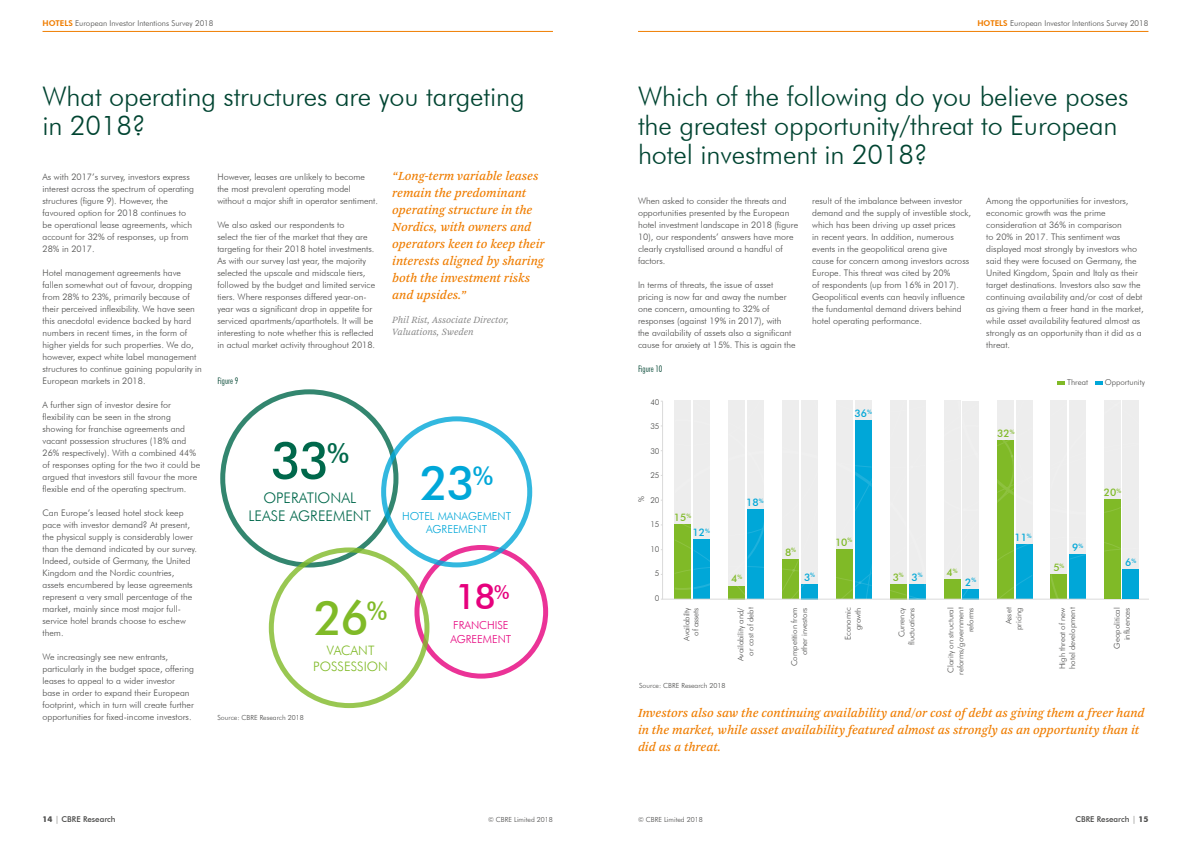
<style>
.page{position:relative;width:1191px;height:842px;background:#fff}
.page>*{position:absolute;margin:0;border:0;box-sizing:border-box;transform-origin:0 0}
.t1{font:500 51px "Futura BT";color:#00684b}
.t2{font:500 47.5px "Futura BT";color:#00a7d8}
.t3{font:500 47.5px "Futura BT";color:#80ba27}
.t4{font:500 35.4px "Futura BT";color:#e6007d}
.t5{font:300 27px/29px "Futura BT";letter-spacing:-.005em;color:#004431}
.t6{font:300 14.7px/17.6px "Futura BT";color:#00684b;text-align:center}
.t7{font:italic 13px/17px "Arnhem Pro";color:#ef7d00}
.t8{font:300 13px/15.6px "Futura BT";color:#80ba27;text-align:center}
.t9{font:300 11px/13.2px "Futura BT";color:#00a7d8;text-align:center}
.t10{font:300 11px/13.2px "Futura BT";color:#e6007d}
.t11{font:500 10.4px "Futura BT";color:#80ba27}
.t12{font:500 10.4px "Futura BT";color:#00a7d8}
.t13{font:italic 10px/12px "Arnhem Pro Blond";color:#878787}
.t14{font:300 9px/12px "Futura BT";color:#4a4a49}
.t15{font:300 condensed 9px "Futura BT";color:#004431}
.t16{font:300 8px/10px "Futura BT";color:#4a4a49;text-align:right}
.t17{font:500 8px "Futura BT";color:#4a4a49}
.t18{font:300 7px "Futura BT";color:#4a4a49}
.t19{font:500 6.1px "Futura BT";color:#80ba27}
.t20{font:500 6.1px "Futura BT";color:#00a7d8}
.s1{font-weight:800;color:#ef7d00}
.s2{font-size:10.4px;color:#00a7d8}
.s3{color:#00a7d8}
.s4{font-weight:700}
.s5{font-weight:300}
</style>
<div class="page">
<hr style="left:43px;top:31px;width:510px;height:1px;background:#ef7d00">
<hr style="left:638px;top:31px;width:510px;height:1px;background:#ef7d00">
<svg style="left:220px;top:389px;width:328px;height:319px"></svg>
<hr style="left:662px;top:401px;width:1px;height:198px;background:#dadada">
<svg style="left:1057px;top:382px;width:8px;height:3px"></svg>
<svg style="left:1095px;top:382px;width:8px;height:3px"></svg>
<hr style="left:662px;top:599px;width:486px;height:1px;background:#dadada">
<svg style="left:674px;top:401px;width:465px;height:198px"></svg>
<p class="t16" style="left:43px;top:18px;width:172px"><span class="s1">HOTELS</span> European Investor Intentions Survey 2018</p>
<p class="t16" style="left:977px;top:18px;width:172px"><span class="s1">HOTELS</span> European Investor Intentions Survey 2018</p>
<h3 class="t5" style="left:43px;top:81px;width:483px">What operating structures are you targeting in 2018?</h3>
<p class="t14" style="left:43px;top:171px;width:153px">As with 2017’s survey, investors express interest across the spectrum of operating structures (figure 9). However, the favoured option for 2018 continues to be operational lease agreements, which account for 32% of responses, up from 28% in 2017.</p>
<p class="t14" style="left:43px;top:267px;width:161px">Hotel management agreements have fallen somewhat out of favour, dropping from 28% to 23%, primarily because of their perceived inflexibility. We have seen this anecdotal evidence backed by hard numbers in recent times, in the form of higher yields for such properties. We do, however, expect white label management structures to continue gaining popularity in European markets in 2018.</p>
<p class="t14" style="left:43px;top:399px;width:159px">A further sign of investor desire for flexibility can be seen in the strong showing for franchise agreements and vacant possession structures (18% and 26% respectively). With a combined 44% of responses opting for the two it could be argued that investors still favour the more flexible end of the operating spectrum.</p>
<p class="t14" style="left:43px;top:507px;width:156px">Can Europe’s leased hotel stock keep pace with investor demand? At present, the physical supply is considerably lower than the demand indicated by our survey.<br>Indeed, outside of Germany, the United Kingdom and the Nordic countries, assets encumbered by lease agreements represent a very small percentage of the market, mainly since most major full&shy;service hotel brands choose to eschew them.</p>
<p class="t14" style="left:43px;top:651px;width:153px">We increasingly see new entrants, particularly in the budget space, offering leases to appeal to a wider investor base in order to expand their European footprint, which in turn will create further opportunities for fixed-income investors.</p>
<p class="t14" style="left:217px;top:171px;width:162px">However, leases are unlikely to become the most prevalent operating model without a major shift in operator sentiment.</p>
<p class="t14" style="left:217px;top:219px;width:159px">We also asked our respondents to<br>select the tier of the market that they are targeting for their 2018 hotel investments.<br>As with our survey last year, the majority selected the upscale and midscale tiers, followed by the budget and limited service tiers. Where responses differed year-on&shy;year was a significant drop in appetite for serviced apartments/aparthotels. It will be interesting to note whether this is reflected in actual market activity throughout 2018.</p>
<p class="t15" style="left:217px;top:375px;width:22px">Figure 9</p>
<h3 class="t7" style="left:392px;top:167px;width:154px">“Long-term variable leases remain the predominant operating structure in the<br>Nordics, with owners and operators keen to keep their interests aligned by sharing both the investment risks and upsides.”</h3>
<p class="t13" style="left:392px;top:314px;width:118px">Phil Rist, Associate Director,<br>Valuations, Sweden</p>
<h1 class="t1" style="left:270px;top:429px;width:80px">33<sup>%</sup></h1>
<h3 class="t6" style="left:248px;top:489px;width:124px">OPERATIONAL<br>LEASE AGREEMENT</h3>
<h2 class="t2" style="left:420px;top:454px;width:75px">23<sup>%</sup></h2>
<p class="t9" style="left:402px;top:510px;width:110px">HOTEL MANAGEMENT<br>AGREEMENT</p>
<h2 class="t3" style="left:314px;top:589px;width:75px">26<sup>%</sup></h2>
<h3 class="t8" style="left:313px;top:643px;width:76px">VACANT<br>POSSESSION</h3>
<p class="t18" style="left:217px;top:713px;width:88px">Source: CBRE Research 2018</p>
<h3 class="t4" style="left:455px;top:575px;width:56px">18<sup>%</sup></h3>
<p class="t10" style="left:450px;top:619px;width:62px">FRANCHISE<br>AGREEMENT</p>
<h3 class="t5" style="left:638px;top:81px;width:492px">Which of the following do you believe poses the greatest opportunity/threat to European hotel investment in 2018?</h3>
<p class="t14" style="left:638px;top:195px;width:162px">When asked to consider the threats and opportunities presented by the European hotel investment landscape in 2018 (figure 10), our respondents’ answers have more clearly crystallised around a handful of factors.</p>
<p class="t14" style="left:638px;top:279px;width:159px">In terms of threats, the issue of asset pricing is now far and away the number one concern, amounting to 32% of responses (against 19% in 2017), with<br>the availability of assets also a significant cause for anxiety at 15%. This is again the</p>
<p class="t15" style="left:638px;top:363px;width:26px">Figure 10</p>
<p class="t14" style="left:812px;top:195px;width:160px">result of the imbalance between investor demand and the supply of investible stock, which has been driving up asset prices<br>in recent years. In addition, numerous events in the geopolitical arena give<br>cause for concern among investors across Europe. This threat was cited by 20%<br>of respondents (up from 16% in 2017).<br>Geopolitical events can heavily influence the fundamental demand drivers behind hotel operating performance.</p>
<p class="t14" style="left:986px;top:195px;width:159px">Among the opportunities for investors, economic growth was the prime consideration at 36% in comparison<br>to 20% in 2017. This sentiment was displayed most strongly by investors who said they were focused on Germany, the United Kingdom, Spain and Italy as their target destinations. Investors also saw the continuing availability and/or cost of debt as giving them a freer hand in the market, while asset availability featured almost as strongly as an opportunity than it did as a threat.</p>
<p class="t16" style="left:1067px;top:377px;width:22px">Threat</p>
<p class="t16" style="left:1104px;top:377px;width:42px">Opportunity</p>
<p class="t16" style="left:650px;top:397px;width:11px">40</p>
<p class="t16" style="left:650px;top:421px;width:11px">35</p>
<p class="t16" style="left:650px;top:446px;width:11px">30</p>
<p class="t16" style="left:650px;top:470px;width:11px">25</p>
<p class="t16" style="left:650px;top:495px;width:11px">20</p>
<p class="t16" style="left:650px;top:519px;width:11px">15</p>
<p class="t16" style="left:650px;top:544px;width:11px">10</p>
<p class="t16" style="left:655px;top:568px;width:6px">5</p>
<p class="t16" style="left:655px;top:593px;width:6px">0</p>
<p class="t16" style="left:636px;top:502px;width:7px;rotate:-90deg">%</p>
<p class="t11" style="left:674px;top:511px;width:19px">15<sup>%</sup></p>
<p class="t12" style="left:692px;top:526px;width:19px">12<sup>%</sup></p>
<p class="t12" style="left:746px;top:496px;width:19px">18<sup>%</sup></p>
<p class="t11" style="left:731px;top:572px;width:13px">4<sup>%</sup></p>
<p class="t12" style="left:854px;top:407px;width:19px">36<sup>%</sup></p>
<p class="t11" style="left:997px;top:427px;width:19px">32<sup>%</sup></p>
<p class="t11" style="left:785px;top:546px;width:13px">8<sup>%</sup></p>
<p class="t12" style="left:804px;top:571px;width:13px">3<sup>%</sup></p>
<p class="t11" style="left:835px;top:536px;width:19px">10<sup>%</sup></p>
<p class="t11" style="left:946px;top:566px;width:13px">4<sup>%</sup></p>
<p class="t19" style="left:899px;top:571px;width:25px">% <span class="s2">3</span><span class="s3">%</span></p>
<p class="t11" style="left:892px;top:571px;width:8px">3</p>
<p class="t20" style="left:971px;top:576px;width:6px">%</p>
<p class="t12" style="left:965px;top:576px;width:8px">2</p>
<p class="t12" style="left:1014px;top:531px;width:19px">11<sup>%</sup></p>
<p class="t11" style="left:1053px;top:561px;width:13px">5<sup>%</sup></p>
<p class="t12" style="left:1072px;top:541px;width:13px">9<sup>%</sup></p>
<p class="t11" style="left:1103px;top:486px;width:19px">20<sup>%</sup></p>
<p class="t12" style="left:1125px;top:556px;width:13px">6<sup>%</sup></p>
<p class="t16" style="left:682px;top:641px;width:35px;line-height:9px;rotate:-90deg">Availabilty of assets</p>
<p class="t16" style="left:735px;top:661px;width:55px;rotate:-90deg">Availability and/ or cost of debt</p>
<p class="t16" style="left:789px;top:666px;width:60px;rotate:-90deg">Competition from other investors</p>
<p class="t16" style="left:843px;top:640px;width:34px;rotate:-90deg">Economic growth</p>
<p class="t16" style="left:896px;top:645px;width:39px;rotate:-90deg">Currency fluctuations</p>
<p class="t16" style="left:945px;top:675px;width:69px;rotate:-90deg">Clarity on structural reforms/government reforms</p>
<p class="t16" style="left:1003px;top:630px;width:24px;rotate:-90deg">Asset pricing</p>
<p class="t16" style="left:1057px;top:669px;width:63px;text-align:left;rotate:-90deg">High threat of new hotel development</p>
<p class="t16" style="left:1111px;top:649px;width:43px;rotate:-90deg">Geopolitical influences</p>
<p class="t18" style="left:639px;top:681px;width:88px">Source: CBRE Research 2018</p>
<h3 class="t7" style="left:638px;top:704px;width:508px">Investors also saw the continuing availability and/or cost of debt as giving them a freer hand in the market, while asset availability featured almost as strongly as an opportunity than it did as a threat.</h3>
<p class="t17" style="left:43px;top:814px;width:75px"><span class="s4">14</span> <span class="s5">|</span> CBRE Research</p>
<p class="t18" style="left:488px;top:815px;width:66px">© CBRE Limited 2018</p>
<p class="t18" style="left:638px;top:815px;width:66px">© CBRE Limited 2018</p>
<p class="t17" style="left:1075px;top:814px;width:75px">CBRE Research <span class="s5">|</span> <span class="s4">15</span></p>
</div>
